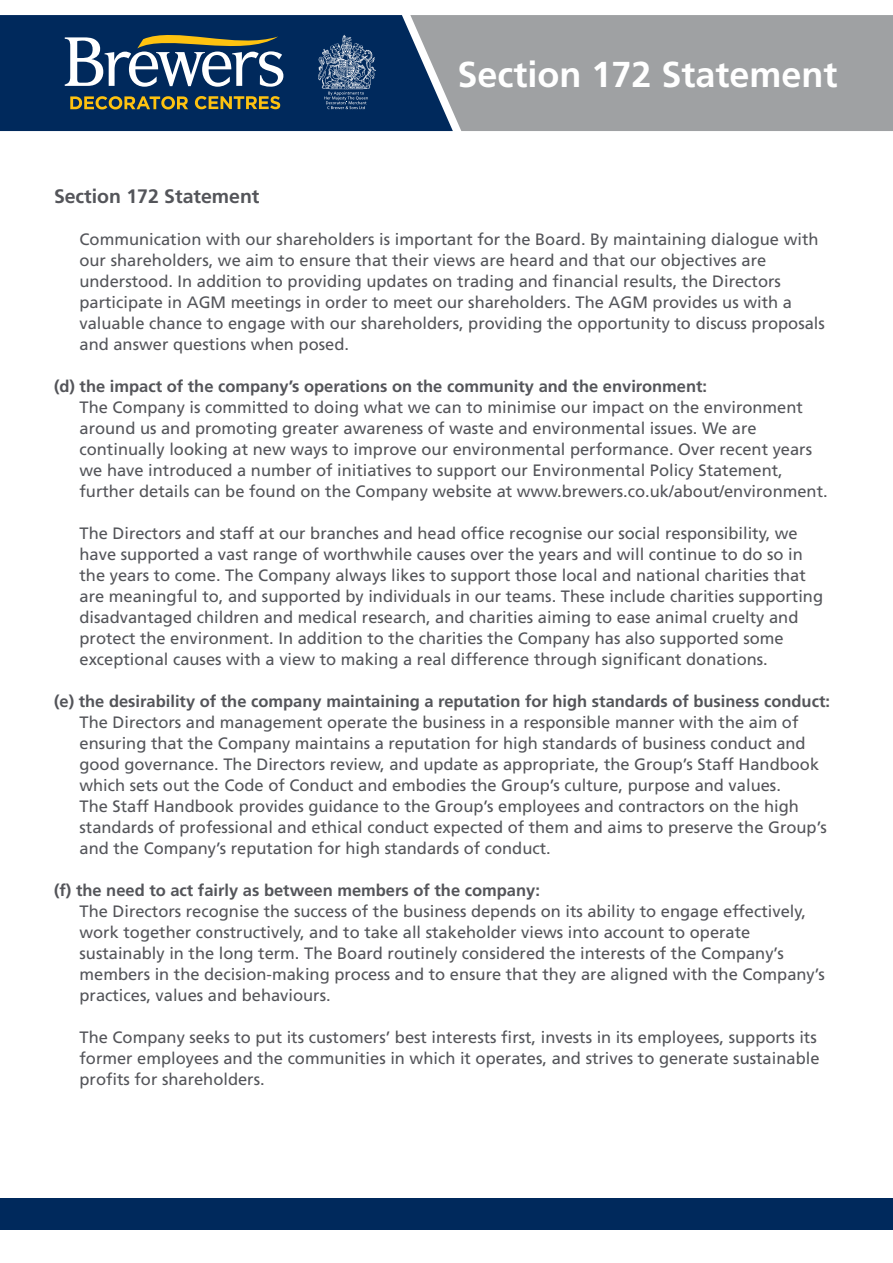
<style>
.page{position:relative;width:893px;height:1263px;background:#fff}
.page>*{position:absolute;margin:0;border:0;box-sizing:border-box;transform-origin:0 0}
.t1{font:700 36px "Frutiger";color:#fff}
.t2{font:700 19.5px "Frutiger";color:#54555a}
.t3{font:16.5px/21px "Frutiger";color:#54555a}
.t4{font:700 16.5px "Frutiger";color:#54555a}
</style>
<div class="page">
<div style="left:0;top:15px;width:410px;height:116px;background:#00295c"></div>
<svg style="left:65px;top:31px;width:219px;height:56px"></svg>
<svg style="left:70px;top:96px;width:118px;height:13px"></svg>
<svg style="left:195px;top:96px;width:85px;height:13px"></svg>
<img style="left:318px;top:34px;width:59px;height:56px">
<svg style="left:324px;top:92px;width:44px;height:17px"></svg>
<div style="left:410px;top:15px;width:483px;height:116px;background:#9fa1a3"></div>
<div style="left:0;top:1199px;width:893px;height:31px;background:#00295c"></div>
<p class="t1" style="left:457px;top:54px;width:382px">Section 172 Statement</p>
<p class="t2" style="left:54px;top:184px;width:207px">Section 172 Statement</p>
<p class="t3" style="left:79px;top:228px;width:740px">Communication with our shareholders is important for the Board. By maintaining dialogue with our shareholders, we aim to ensure that their views are heard and that our objectives are</p>
<p class="t3" style="left:79px;top:270px;width:703px">understood. In addition to providing updates on trading and financial results, the Directors</p>
<p class="t3" style="left:79px;top:291px;width:747px">participate in AGM meetings in order to meet our shareholders. The AGM provides us with a valuable chance to engage with our shareholders, providing the opportunity to discuss proposals and answer questions when posed.</p>
<p class="t4" style="left:54px;top:376px;width:655px">(d) the impact of the company’s operations on the community and the environment:</p>
<p class="t3" style="left:79px;top:396px;width:750px">The Company is committed to doing what we can to minimise our impact on the environment around us and promoting greater awareness of waste and environmental issues. We are continually looking at new ways to improve our environmental performance. Over recent years we have introduced a number of initiatives to support our Environmental Policy Statement, further details can be found on the Company website at www.brewers.co.uk/about/environment.</p>
<p class="t3" style="left:79px;top:522px;width:725px">The Directors and staff at our branches and head office recognise our social responsibility, we have supported a vast range of worthwhile causes over the years and will continue to do so in</p>
<p class="t3" style="left:79px;top:564px;width:728px">the years to come. The Company always likes to support those local and national charities that</p>
<p class="t3" style="left:79px;top:585px;width:745px">are meaningful to, and supported by individuals in our teams. These include charities supporting disadvantaged children and medical research, and charities aiming to ease animal cruelty and</p>
<p class="t3" style="left:79px;top:627px;width:706px">protect the environment. In addition to the charities the Company has also supported some</p>
<p class="t3" style="left:79px;top:648px;width:690px">exceptional causes with a view to making a real difference through significant donations.</p>
<p class="t4" style="left:54px;top:691px;width:777px">(e) the desirability of the company maintaining a reputation for high standards of business conduct:</p>
<p class="t3" style="left:79px;top:711px;width:720px">The Directors and management operate the business in a responsible manner with the aim of</p>
<p class="t3" style="left:79px;top:732px;width:741px">ensuring that the Company maintains a reputation for high standards of business conduct and good governance. The Directors review, and update as appropriate, the Group’s Staff Handbook which sets out the Code of Conduct and embodies the Group’s culture, purpose and values.</p>
<p class="t3" style="left:79px;top:795px;width:721px">The Staff Handbook provides guidance to the Group’s employees and contractors on the high</p>
<p class="t3" style="left:79px;top:816px;width:749px">standards of professional and ethical conduct expected of them and aims to preserve the Group’s and the Company’s reputation for high standards of conduct.</p>
<p class="t4" style="left:54px;top:880px;width:487px">(f) the need to act fairly as between members of the company:</p>
<p class="t3" style="left:79px;top:900px;width:728px">The Directors recognise the success of the business depends on its ability to engage effectively,</p>
<p class="t3" style="left:79px;top:921px;width:672px">work together constructively, and to take all stakeholder views into account to operate</p>
<p class="t3" style="left:79px;top:942px;width:706px">sustainably in the long term. The Board routinely considered the interests of the Company’s</p>
<p class="t3" style="left:79px;top:963px;width:747px">members in the decision-making process and to ensure that they are aligned with the Company’s practices, values and behaviours.</p>
<p class="t3" style="left:79px;top:1026px;width:739px">The Company seeks to put its customers’ best interests first, invests in its employees, supports its</p>
<p class="t3" style="left:79px;top:1047px;width:741px">former employees and the communities in which it operates, and strives to generate sustainable</p>
<p class="t3" style="left:79px;top:1068px;width:187px">profits for shareholders.</p>
</div>
